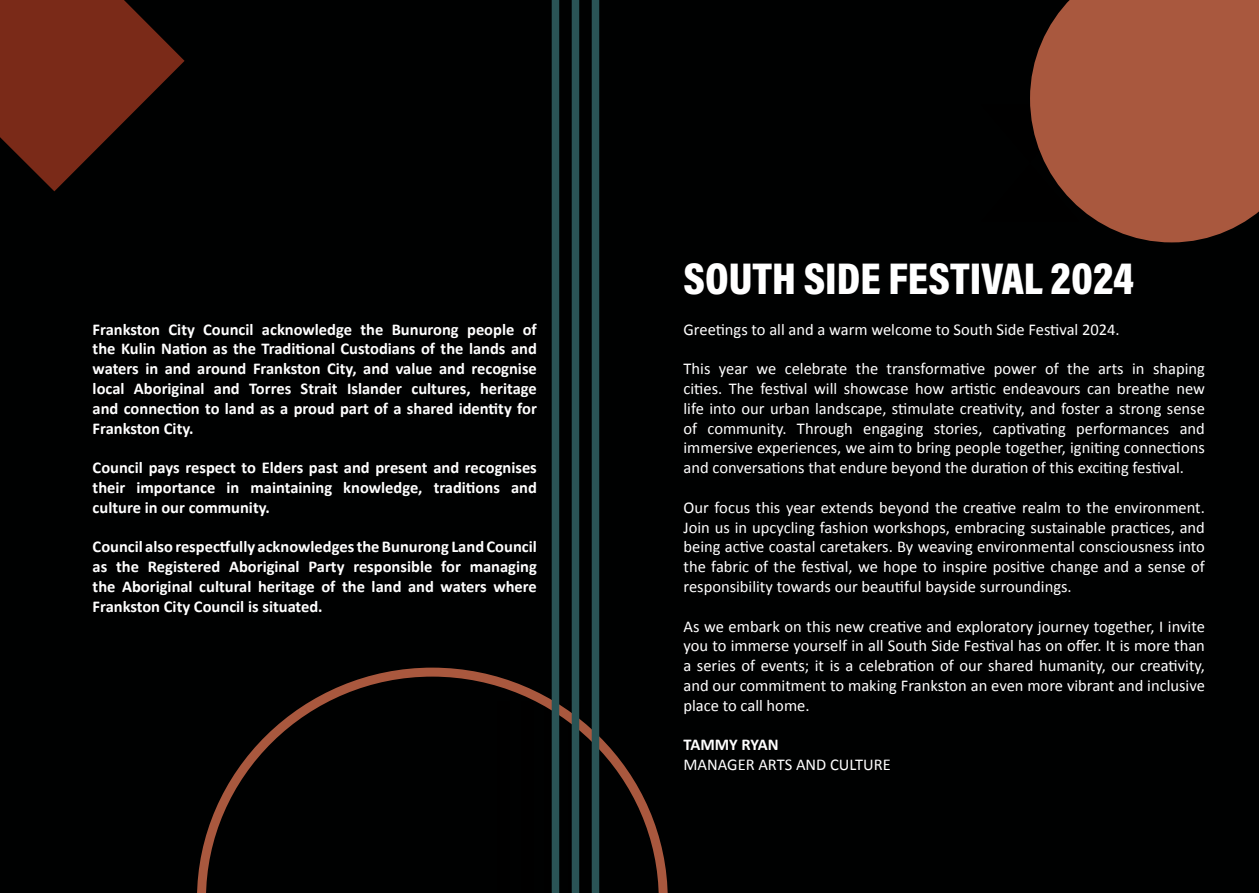
<style>
.page{position:relative;width:1259px;height:893px;background:#000101}
.page>*{position:absolute;margin:0;border:0;box-sizing:border-box;transform-origin:0 0}
.t1{font:45px "Acumin Variable Concept";color:#fff}
.t2{font:16.5px/19.8px "Calibri";color:#fff;text-align:justify}
.t3{font:700 16.5px/19.8px "Calibri";color:#fff;text-align:justify}
</style>
<div class="page">
<svg style="left:0;top:0;width:185px;height:191px"></svg>
<svg style="left:197px;top:667px;width:471px;height:226px"></svg>
<div style="left:592px;top:0;width:7px;height:893px;background:#2a5456"></div>
<div style="left:572px;top:0;width:7px;height:893px;background:#2a5456"></div>
<div style="left:552px;top:0;width:7px;height:893px;background:#2a5456"></div>
<svg style="left:1030px;top:0;width:229px;height:242px;background:#954d36"></svg>
<p class="t3" style="left:93px;top:319px;width:446px">Frankston City Council acknowledge the Bunurong people of the Kulin Nation as the Traditional Custodians of the lands and waters in and around Frankston City, and value and recognise local Aboriginal and Torres Strait Islander cultures, heritage and connection to land as a proud part of a shared identity for Frankston City.</p>
<p class="t3" style="left:93px;top:457px;width:446px">Council pays respect to Elders past and present and recognises their importance in maintaining knowledge, traditions and culture in our community.</p>
<p class="t3" style="left:93px;top:536px;width:446px">Council also respectfully acknowledges the Bunurong Land Council as the Registered Aboriginal Party responsible for managing the Aboriginal cultural heritage of the land and waters where Frankston City Council is situated.</p>
<h1 class="t1" style="left:683px;top:247px;width:452px">SOUTH SIDE FESTIVAL 2024</h1>
<p class="t2" style="left:683px;top:319px;width:438px">Greetings to all and a warm welcome to South Side Festival 2024.</p>
<p class="t2" style="left:683px;top:358px;width:523px">This year we celebrate the transformative power of the arts in shaping cities. The festival will showcase how artistic endeavours can breathe new life into our urban landscape, stimulate creativity, and foster a strong sense of community. Through engaging stories, captivating performances and immersive experiences, we aim to bring people together, igniting connections and conversations that endure beyond the duration of this exciting festival.</p>
<p class="t2" style="left:683px;top:497px;width:523px">Our focus this year extends beyond the creative realm to the environment.<br>Join us in upcycling fashion workshops, embracing sustainable practices, and being active coastal caretakers. By weaving environmental consciousness into the fabric of the festival, we hope to inspire positive change and a sense of responsibility towards our beautiful bayside surroundings.</p>
<p class="t2" style="left:683px;top:616px;width:523px">As we embark on this new creative and exploratory journey together, I invite you to immerse yourself in all South Side Festival has on offer. It is more than a series of events; it is a celebration of our shared humanity, our creativity, and our commitment to making Frankston an even more vibrant and inclusive place to call home.</p>
<p class="t3" style="left:683px;top:734px;width:97px">TAMMY RYAN</p>
<p class="t2" style="left:683px;top:754px;width:209px">MANAGER ARTS AND CULTURE</p>
</div>
